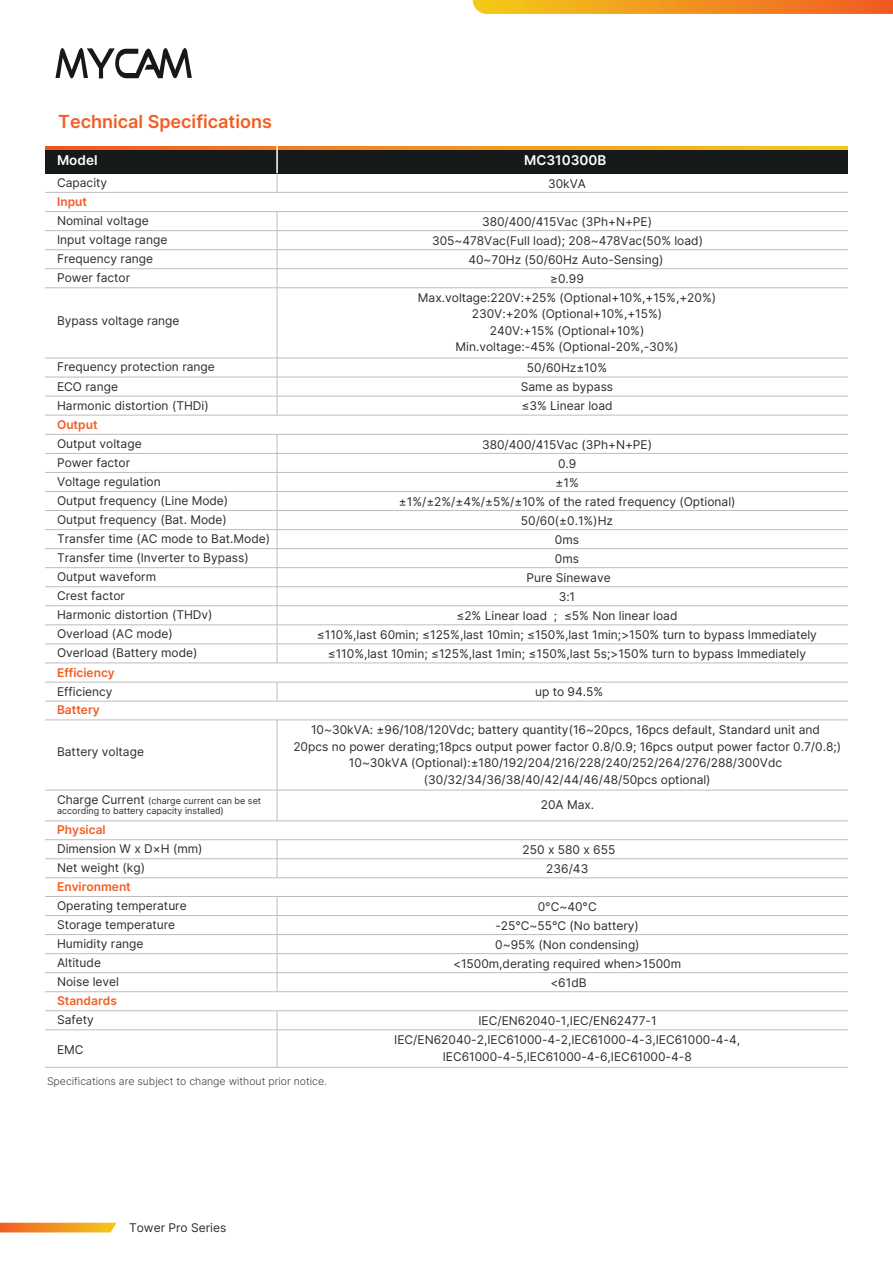
<style>
.page{position:relative;width:893px;height:1263px;background:#fff}
.page>*{position:absolute;margin:0;border:0;box-sizing:border-box;transform-origin:0 0}
.t1{font:600 18px "Inter";color:#f15d24}
.t2{font:600 13.5px "Inter";color:#fff}
.t3{font:12px/16.5px "Inter";color:#2e2b2c;text-align:center}
.t4{font:600 12px "Inter";color:#f15d24}
.t5{font:300 10.5px "Inter";color:#3e3e3f}
.t6{font:9px/10.8px "Inter";color:#2e2b2c}
.s1{font-size:12px}
</style>
<div class="page">
<hr style="left:45px;top:211px;width:803px;height:1px;background:#bcbdc0">
<hr style="left:45px;top:230px;width:803px;height:1px;background:#bcbdc0">
<hr style="left:45px;top:249px;width:803px;height:1px;background:#bcbdc0">
<hr style="left:45px;top:268px;width:803px;height:1px;background:#bcbdc0">
<svg style="left:277px;top:212px;width:1px;height:75px"></svg>
<hr style="left:45px;top:287px;width:803px;height:1px;background:#bcbdc0">
<hr style="left:45px;top:377px;width:803px;height:1px;background:#bcbdc0">
<hr style="left:45px;top:396px;width:803px;height:1px;background:#bcbdc0">
<svg style="left:277px;top:359px;width:1px;height:56px"></svg>
<hr style="left:45px;top:415px;width:803px;height:1px;background:#bcbdc0">
<hr style="left:277px;top:288px;width:1px;height:70px;background:#bcbdc0">
<hr style="left:45px;top:358px;width:803px;height:1px;background:#bcbdc0">
<hr style="left:45px;top:453px;width:803px;height:1px;background:#bcbdc0">
<hr style="left:45px;top:472px;width:803px;height:1px;background:#bcbdc0">
<hr style="left:45px;top:491px;width:803px;height:1px;background:#bcbdc0">
<hr style="left:45px;top:510px;width:803px;height:1px;background:#bcbdc0">
<hr style="left:45px;top:529px;width:803px;height:1px;background:#bcbdc0">
<hr style="left:45px;top:548px;width:803px;height:1px;background:#bcbdc0">
<hr style="left:45px;top:567px;width:803px;height:1px;background:#bcbdc0">
<hr style="left:45px;top:586px;width:803px;height:1px;background:#bcbdc0">
<hr style="left:45px;top:605px;width:803px;height:1px;background:#bcbdc0">
<hr style="left:45px;top:624px;width:803px;height:1px;background:#bcbdc0">
<hr style="left:45px;top:643px;width:803px;height:1px;background:#bcbdc0">
<svg style="left:277px;top:435px;width:1px;height:227px"></svg>
<hr style="left:45px;top:662px;width:803px;height:1px;background:#bcbdc0">
<svg style="left:277px;top:683px;width:1px;height:18px"></svg>
<hr style="left:45px;top:701px;width:803px;height:1px;background:#bcbdc0">
<hr style="left:277px;top:720px;width:1px;height:70px;background:#bcbdc0">
<hr style="left:45px;top:790px;width:803px;height:1px;background:#bcbdc0">
<hr style="left:277px;top:790px;width:1px;height:31px;background:#bcbdc0">
<hr style="left:45px;top:820px;width:803px;height:1px;background:#bcbdc0">
<hr style="left:45px;top:896px;width:803px;height:1px;background:#bcbdc0">
<hr style="left:45px;top:915px;width:803px;height:1px;background:#bcbdc0">
<hr style="left:45px;top:934px;width:803px;height:1px;background:#bcbdc0">
<hr style="left:45px;top:953px;width:803px;height:1px;background:#bcbdc0">
<hr style="left:45px;top:972px;width:803px;height:1px;background:#bcbdc0">
<svg style="left:277px;top:897px;width:1px;height:94px"></svg>
<hr style="left:45px;top:991px;width:803px;height:1px;background:#bcbdc0">
<hr style="left:45px;top:1010px;width:803px;height:1px;background:#bcbdc0">
<svg style="left:277px;top:1011px;width:1px;height:18px"></svg>
<hr style="left:45px;top:1029px;width:803px;height:1px;background:#bcbdc0">
<hr style="left:45px;top:839px;width:803px;height:1px;background:#bcbdc0">
<hr style="left:45px;top:858px;width:803px;height:1px;background:#bcbdc0">
<svg style="left:277px;top:840px;width:1px;height:37px"></svg>
<hr style="left:45px;top:877px;width:803px;height:1px;background:#bcbdc0">
<hr style="left:45px;top:719px;width:803px;height:1px;background:#bcbdc0">
<hr style="left:45px;top:682px;width:803px;height:1px;background:#bcbdc0">
<hr style="left:45px;top:434px;width:803px;height:1px;background:#bcbdc0">
<svg style="left:277px;top:174px;width:1px;height:18px"></svg>
<hr style="left:45px;top:192px;width:803px;height:1px;background:#bcbdc0">
<hr style="left:277px;top:1030px;width:1px;height:37px;background:#bcbdc0">
<hr style="left:45px;top:1067px;width:803px;height:1px;background:#bcbdc0">
<svg style="left:473px;top:0;width:420px;height:14px"></svg>
<svg style="left:55px;top:48px;width:137px;height:31px"></svg>
<svg style="left:45px;top:147px;width:803px;height:3px"></svg>
<div style="left:45px;top:150px;width:803px;height:24px;background:#16191a"></div>
<hr style="left:276px;top:145px;width:2px;height:28px;background:#fff">
<svg style="left:0;top:1223px;width:117px;height:9px"></svg>
<h1 class="t1" style="left:58px;top:109px;width:215px">Technical Specifications</h1>
<p class="t2" style="left:57px;top:151px;width:42px">Model</p>
<p class="t2" style="left:524px;top:151px;width:84px">MC310300B</p>
<p class="t3" style="left:57px;top:174px;width:52px">Capacity</p>
<p class="t3" style="left:548px;top:175px;width:39px">30kVA</p>
<p class="t4" style="left:57px;top:193px;width:31px">Input</p>
<p class="t3" style="left:57px;top:212px;width:93px">Nominal voltage</p>
<p class="t3" style="left:482px;top:213px;width:171px">380/400/415Vac (3Ph+N+PE)</p>
<p class="t3" style="left:57px;top:231px;width:112px">Input voltage range</p>
<p class="t3" style="left:432px;top:232px;width:273px">305~478Vac(Full load); 208~478Vac(50% load)</p>
<p class="t3" style="left:57px;top:250px;width:98px">Frequency range</p>
<p class="t3" style="left:468px;top:251px;width:196px">40~70Hz (50/60Hz Auto-Sensing)</p>
<p class="t3" style="left:57px;top:269px;width:75px">Power factor</p>
<p class="t3" style="left:550px;top:270px;width:35px">≥0.99</p>
<p class="t3" style="left:57px;top:312px;width:124px">Bypass voltage range</p>
<p class="t3" style="left:418px;top:289px;width:300px">Max.voltage:220V:+25% (Optional+10%,+15%,+20%)<br>230V:+20% (Optional+10%,+15%)<br>240V:+15% (Optional+10%)<br>Min.voltage:-45% (Optional-20%,-30%)</p>
<p class="t3" style="left:57px;top:359px;width:159px">Frequency protection range</p>
<p class="t3" style="left:527px;top:359px;width:82px">50/60Hz±10%</p>
<p class="t3" style="left:57px;top:378px;width:62px">ECO range</p>
<p class="t3" style="left:521px;top:378px;width:94px">Same as bypass</p>
<p class="t3" style="left:57px;top:397px;width:153px">Harmonic distortion (THDi)</p>
<p class="t3" style="left:521px;top:397px;width:93px">≤3% Linear load</p>
<p class="t4" style="left:57px;top:416px;width:42px">Output</p>
<p class="t3" style="left:57px;top:435px;width:86px">Output voltage</p>
<p class="t3" style="left:482px;top:436px;width:171px">380/400/415Vac (3Ph+N+PE)</p>
<p class="t3" style="left:57px;top:454px;width:75px">Power factor</p>
<p class="t3" style="left:558px;top:455px;width:20px">0.9</p>
<p class="t3" style="left:57px;top:473px;width:105px">Voltage regulation</p>
<p class="t3" style="left:556px;top:474px;width:25px">±1%</p>
<p class="t3" style="left:57px;top:492px;width:173px">Output frequency (Line Mode)</p>
<p class="t3" style="left:399px;top:493px;width:338px">±1%/±2%/±4%/±5%/±10% of the rated frequency (Optional)</p>
<p class="t3" style="left:57px;top:511px;width:171px">Output frequency (Bat. Mode)</p>
<p class="t3" style="left:521px;top:512px;width:94px">50/60(±0.1%)Hz</p>
<p class="t3" style="left:57px;top:530px;width:215px">Transfer time (AC mode to Bat.Mode)</p>
<p class="t3" style="left:555px;top:531px;width:26px">0ms</p>
<p class="t3" style="left:57px;top:549px;width:193px">Transfer time (Inverter to Bypass)</p>
<p class="t3" style="left:555px;top:550px;width:26px">0ms</p>
<p class="t3" style="left:57px;top:568px;width:101px">Output waveform</p>
<p class="t3" style="left:527px;top:569px;width:86px">Pure Sinewave</p>
<p class="t3" style="left:57px;top:587px;width:69px">Crest factor</p>
<p class="t3" style="left:559px;top:588px;width:18px">3:1</p>
<p class="t3" style="left:57px;top:606px;width:157px">Harmonic distortion (THDv)</p>
<p class="t3" style="left:456px;top:607px;width:223px">≤2% Linear load ; ≤5% Non linear load</p>
<p class="t3" style="left:57px;top:625px;width:117px">Overload (AC mode)</p>
<p class="t3" style="left:317px;top:626px;width:502px">≤110%,last 60min; ≤125%,last 10min; ≤150%,last 1min;&gt;150% turn to bypass Immediately</p>
<p class="t3" style="left:57px;top:644px;width:142px">Overload (Battery mode)</p>
<p class="t3" style="left:328px;top:645px;width:480px">≤110%,last 10min; ≤125%,last 1min; ≤150%,last 5s;&gt;150% turn to bypass Immediately</p>
<p class="t3" style="left:57px;top:683px;width:57px">Efficiency</p>
<p class="t3" style="left:535px;top:683px;width:70px">up to 94.5%</p>
<p class="t4" style="left:57px;top:663px;width:59px">Efficiency</p>
<p class="t4" style="left:57px;top:701px;width:44px">Battery</p>
<p class="t3" style="left:57px;top:744px;width:88px">Battery voltage</p>
<p class="t3" style="left:293px;top:721px;width:549px">10~30kVA: ±96/108/120Vdc; battery quantity(16~20pcs, 16pcs default, Standard unit and<br>20pcs no power derating;18pcs output power factor 0.8/0.9; 16pcs output power factor 0.7/0.8;)<br>10~30kVA (Optional):±180/192/204/216/228/240/252/264/276/288/300Vdc (30/32/34/36/38/40/42/44/46/48/50pcs optional)</p>
<p class="t6" style="left:57px;top:795px;width:206px"><span class="s1">Charge Current</span> (charge current can be set according to battery capacity installed)</p>
<p class="t3" style="left:541px;top:797px;width:55px">20A Max.</p>
<p class="t4" style="left:57px;top:821px;width:50px">Physical</p>
<p class="t3" style="left:57px;top:840px;width:147px">Dimension W x D×H (mm)</p>
<p class="t3" style="left:523px;top:841px;width:94px">250 x 580 x 655</p>
<p class="t3" style="left:57px;top:859px;width:90px">Net weight (kg)</p>
<p class="t3" style="left:546px;top:860px;width:43px">236/43</p>
<p class="t4" style="left:57px;top:878px;width:75px">Environment</p>
<p class="t3" style="left:57px;top:897px;width:131px">Operating temperature</p>
<p class="t3" style="left:538px;top:898px;width:60px">0°C~40°C</p>
<p class="t3" style="left:57px;top:916px;width:120px">Storage temperature</p>
<p class="t3" style="left:495px;top:917px;width:145px">-25°C~55°C (No battery)</p>
<p class="t3" style="left:57px;top:935px;width:88px">Humidity range</p>
<p class="t3" style="left:495px;top:936px;width:146px">0~95% (Non condensing)</p>
<p class="t3" style="left:57px;top:954px;width:45px">Altitude</p>
<p class="t3" style="left:453px;top:955px;width:230px">&lt;1500m,derating required when&gt;1500m</p>
<p class="t3" style="left:57px;top:973px;width:64px">Noise level</p>
<p class="t3" style="left:550px;top:974px;width:38px">&lt;61dB</p>
<p class="t4" style="left:57px;top:992px;width:61px">Standards</p>
<p class="t3" style="left:57px;top:1011px;width:38px">Safety</p>
<p class="t3" style="left:478px;top:1012px;width:180px">IEC/EN62040-1,IEC/EN62477-1</p>
<p class="t3" style="left:57px;top:1041px;width:28px">EMC</p>
<p class="t3" style="left:394px;top:1031px;width:347px">IEC/EN62040-2,IEC61000-4-2,IEC61000-4-3,IEC61000-4-4,<br>IEC61000-4-5,IEC61000-4-6,IEC61000-4-8</p>
<p class="t5" style="left:47px;top:1073px;width:282px">Specifications are subject to change without prior notice.</p>
<p class="t3" style="left:129px;top:1219px;width:99px">Tower Pro Series</p>
</div>
